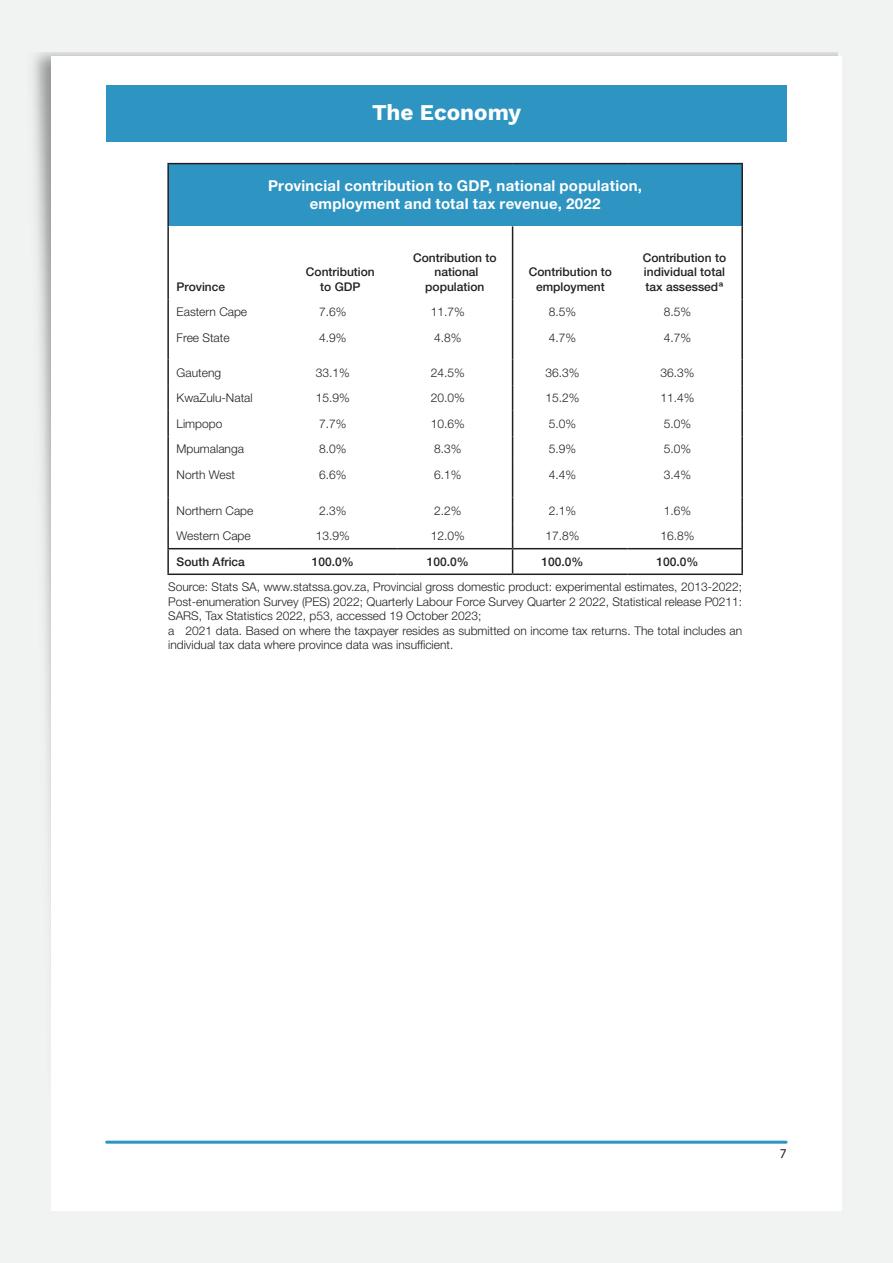
<style>
.page{position:relative;width:893px;height:1263px;background:#f1f3f3}
.page>*{position:absolute;margin:0;border:0;box-sizing:border-box;transform-origin:0 0}
.t1{font:22.5px "Work Sans";color:#fff}
.Head_6___Table_Head__10pt{font:700 15px/18px "Helvetica Neue LT Std";letter-spacing:.015em;color:#fff;text-align:center}
.t2{font:13.5px "Myriad Pro";color:#231f20}
.Table_Source_No_Indent_8pt{font:300 12px/14.4px "Helvetica Neue LT Std";color:#231f20;text-align:justify}
.Table_Text_8pt{font:300 12px "Helvetica Neue LT Std";color:#231f20}
.Table_Text_8pt_Bold{font:500 12px/14.4px "Helvetica Neue LT Std";color:#231f20;text-align:center}
.Table_Text_8pt-2{font:500 12px "Helvetica Neue LT Std";color:#231f20}
</style>
<div class="page">
<div style="left:51px;top:56px;width:791px;height:1155px;background:#fff"></div>
<hr style="left:107px;top:1141px;width:679px;height:3px;background:#2e94c1">
<div style="left:106px;top:85px;width:680px;height:47px;background:#2e94c1"></div>
<div style="left:106px;top:100px;width:680px;height:41px;background:#2e94c1"></div>
<div style="left:168px;top:164px;width:574px;height:62px;background:#2e94c1"></div>
<hr style="left:167px;top:163px;width:116px;height:1px;background:#231f20">
<hr style="left:167px;top:164px;width:2px;height:62px;background:#231f20">
<hr style="left:283px;top:163px;width:115px;height:1px;background:#231f20">
<hr style="left:398px;top:163px;width:115px;height:1px;background:#231f20">
<hr style="left:513px;top:163px;width:114px;height:1px;background:#231f20">
<hr style="left:627px;top:163px;width:116px;height:1px;background:#231f20">
<hr style="left:741px;top:164px;width:2px;height:62px;background:#231f20">
<hr style="left:167px;top:226px;width:2px;height:73px;background:#231f20">
<hr style="left:512px;top:226px;width:1px;height:73px;background:#231f20">
<hr style="left:741px;top:226px;width:2px;height:73px;background:#231f20">
<hr style="left:167px;top:299px;width:2px;height:26px;background:#231f20">
<svg style="left:512px;top:299px;width:1px;height:26px"></svg>
<hr style="left:741px;top:299px;width:2px;height:26px;background:#231f20">
<hr style="left:167px;top:325px;width:2px;height:35px;background:#231f20">
<hr style="left:512px;top:325px;width:1px;height:35px;background:#231f20">
<hr style="left:741px;top:325px;width:2px;height:35px;background:#231f20">
<hr style="left:167px;top:360px;width:2px;height:25px;background:#231f20">
<hr style="left:741px;top:360px;width:2px;height:25px;background:#231f20">
<hr style="left:167px;top:385px;width:2px;height:26px;background:#231f20">
<hr style="left:741px;top:385px;width:2px;height:26px;background:#231f20">
<hr style="left:167px;top:411px;width:2px;height:25px;background:#231f20">
<hr style="left:741px;top:411px;width:2px;height:25px;background:#231f20">
<hr style="left:167px;top:436px;width:2px;height:26px;background:#231f20">
<svg style="left:512px;top:360px;width:1px;height:102px"></svg>
<hr style="left:741px;top:436px;width:2px;height:26px;background:#231f20">
<hr style="left:167px;top:462px;width:2px;height:35px;background:#231f20">
<hr style="left:512px;top:462px;width:1px;height:35px;background:#231f20">
<hr style="left:741px;top:462px;width:2px;height:35px;background:#231f20">
<hr style="left:167px;top:497px;width:2px;height:26px;background:#231f20">
<hr style="left:741px;top:497px;width:2px;height:26px;background:#231f20">
<hr style="left:167px;top:523px;width:2px;height:25px;background:#231f20">
<hr style="left:741px;top:523px;width:2px;height:25px;background:#231f20">
<hr style="left:167px;top:548px;width:116px;height:1px;background:#231f20">
<hr style="left:167px;top:549px;width:2px;height:24px;background:#231f20">
<hr style="left:283px;top:548px;width:115px;height:1px;background:#231f20">
<hr style="left:398px;top:548px;width:115px;height:1px;background:#231f20">
<hr style="left:513px;top:548px;width:114px;height:1px;background:#231f20">
<svg style="left:512px;top:497px;width:1px;height:76px"></svg>
<hr style="left:627px;top:548px;width:116px;height:1px;background:#231f20">
<hr style="left:741px;top:549px;width:2px;height:24px;background:#231f20">
<hr style="left:167px;top:573px;width:116px;height:2px;background:#231f20">
<hr style="left:283px;top:573px;width:115px;height:2px;background:#231f20">
<hr style="left:398px;top:573px;width:115px;height:2px;background:#231f20">
<hr style="left:513px;top:573px;width:114px;height:2px;background:#231f20">
<hr style="left:627px;top:573px;width:116px;height:2px;background:#231f20">
<h1 class="t1" style="left:372px;top:96px;width:150px">The Economy</h1>
<p class="Table_Text_8pt_Bold" style="left:177px;top:279px;width:50px">Province</p>
<p class="Head_6___Table_Head__10pt" style="left:268px;top:177px;width:375px">Provincial contribution to GDP, national population, employment and total tax revenue, 2022</p>
<p class="Table_Text_8pt_Bold" style="left:306px;top:265px;width:70px">Contribution to GDP</p>
<p class="Table_Text_8pt_Bold" style="left:413px;top:250px;width:85px">Contribution to national</p>
<p class="Table_Text_8pt_Bold" style="left:425px;top:279px;width:61px">population</p>
<p class="Table_Text_8pt_Bold" style="left:529px;top:265px;width:85px">Contribution to employment</p>
<p class="Table_Text_8pt_Bold" style="left:643px;top:250px;width:85px;text-align:justify">Contribution to individual total tax assessedª</p>
<p class="Table_Text_8pt" style="left:177px;top:305px;width:72px">Eastern Cape</p>
<p class="Table_Text_8pt" style="left:319px;top:305px;width:29px">7.6%</p>
<p class="Table_Text_8pt" style="left:431px;top:305px;width:36px">11.7%</p>
<p class="Table_Text_8pt" style="left:549px;top:305px;width:29px">8.5%</p>
<p class="Table_Text_8pt" style="left:664px;top:305px;width:29px">8.5%</p>
<p class="Table_Text_8pt" style="left:177px;top:330px;width:54px">Free State</p>
<p class="Table_Text_8pt" style="left:319px;top:330px;width:29px">4.9%</p>
<p class="Table_Text_8pt" style="left:434px;top:330px;width:29px">4.8%</p>
<p class="Table_Text_8pt" style="left:549px;top:330px;width:29px">4.7%</p>
<p class="Table_Text_8pt" style="left:664px;top:330px;width:29px">4.7%</p>
<p class="Table_Text_8pt" style="left:177px;top:365px;width:46px">Gauteng</p>
<p class="Table_Text_8pt" style="left:316px;top:365px;width:36px">33.1%</p>
<p class="Table_Text_8pt" style="left:431px;top:365px;width:36px">24.5%</p>
<p class="Table_Text_8pt" style="left:546px;top:365px;width:36px">36.3%</p>
<p class="Table_Text_8pt" style="left:660px;top:365px;width:36px">36.3%</p>
<p class="Table_Text_8pt" style="left:177px;top:391px;width:78px">KwaZulu-Natal</p>
<p class="Table_Text_8pt" style="left:316px;top:391px;width:36px">15.9%</p>
<p class="Table_Text_8pt" style="left:431px;top:391px;width:36px">20.0%</p>
<p class="Table_Text_8pt" style="left:546px;top:391px;width:36px">15.2%</p>
<p class="Table_Text_8pt" style="left:660px;top:391px;width:36px">11.4%</p>
<p class="Table_Text_8pt" style="left:177px;top:416px;width:47px">Limpopo</p>
<p class="Table_Text_8pt" style="left:319px;top:416px;width:29px">7.7%</p>
<p class="Table_Text_8pt" style="left:431px;top:416px;width:36px">10.6%</p>
<p class="Table_Text_8pt" style="left:549px;top:416px;width:29px">5.0%</p>
<p class="Table_Text_8pt" style="left:664px;top:416px;width:29px">5.0%</p>
<p class="Table_Text_8pt" style="left:177px;top:442px;width:69px">Mpumalanga</p>
<p class="Table_Text_8pt" style="left:319px;top:442px;width:29px">8.0%</p>
<p class="Table_Text_8pt" style="left:434px;top:442px;width:29px">8.3%</p>
<p class="Table_Text_8pt" style="left:549px;top:442px;width:29px">5.9%</p>
<p class="Table_Text_8pt" style="left:664px;top:442px;width:29px">5.0%</p>
<p class="Table_Text_8pt" style="left:177px;top:467px;width:60px">North West</p>
<p class="Table_Text_8pt" style="left:319px;top:467px;width:29px">6.6%</p>
<p class="Table_Text_8pt" style="left:434px;top:467px;width:29px">6.1%</p>
<p class="Table_Text_8pt" style="left:549px;top:467px;width:29px">4.4%</p>
<p class="Table_Text_8pt" style="left:664px;top:467px;width:29px">3.4%</p>
<p class="Table_Text_8pt" style="left:177px;top:503px;width:78px">Northern Cape</p>
<p class="Table_Text_8pt" style="left:319px;top:503px;width:29px">2.3%</p>
<p class="Table_Text_8pt" style="left:434px;top:503px;width:29px">2.2%</p>
<p class="Table_Text_8pt" style="left:549px;top:503px;width:29px">2.1%</p>
<p class="Table_Text_8pt" style="left:664px;top:503px;width:29px">1.6%</p>
<p class="Table_Text_8pt" style="left:177px;top:529px;width:76px">Western Cape</p>
<p class="Table_Text_8pt" style="left:316px;top:529px;width:36px">13.9%</p>
<p class="Table_Text_8pt" style="left:431px;top:529px;width:36px">12.0%</p>
<p class="Table_Text_8pt" style="left:546px;top:529px;width:36px">17.8%</p>
<p class="Table_Text_8pt" style="left:660px;top:529px;width:36px">16.8%</p>
<p class="Table_Text_8pt-2" style="left:177px;top:554px;width:70px">South Africa</p>
<p class="Table_Text_8pt-2" style="left:312px;top:554px;width:44px">100.0%</p>
<p class="Table_Text_8pt-2" style="left:427px;top:554px;width:44px">100.0%</p>
<p class="Table_Text_8pt-2" style="left:541px;top:554px;width:44px">100.0%</p>
<p class="Table_Text_8pt-2" style="left:656px;top:554px;width:44px">100.0%</p>
<p class="Table_Source_No_Indent_8pt" style="left:168px;top:580px;width:576px">Source: Stats SA, www.statssa.gov.za, Provincial gross domestic product: experimental estimates, 2013-2022; Post-enumeration Survey (PES) 2022; Quarterly Labour Force Survey Quarter 2 2022, Statistical release P0211:<br>SARS, Tax Statistics 2022, p53, accessed 19 October 2023;</p>
<p class="Table_Source_No_Indent_8pt" style="left:168px;top:623px;width:576px">a 2021 data. Based on where the taxpayer resides as submitted on income tax returns. The total includes an individual tax data where province data was insufficient.</p>
<p class="t2" style="left:780px;top:1145px;width:8px">7</p>
</div>
